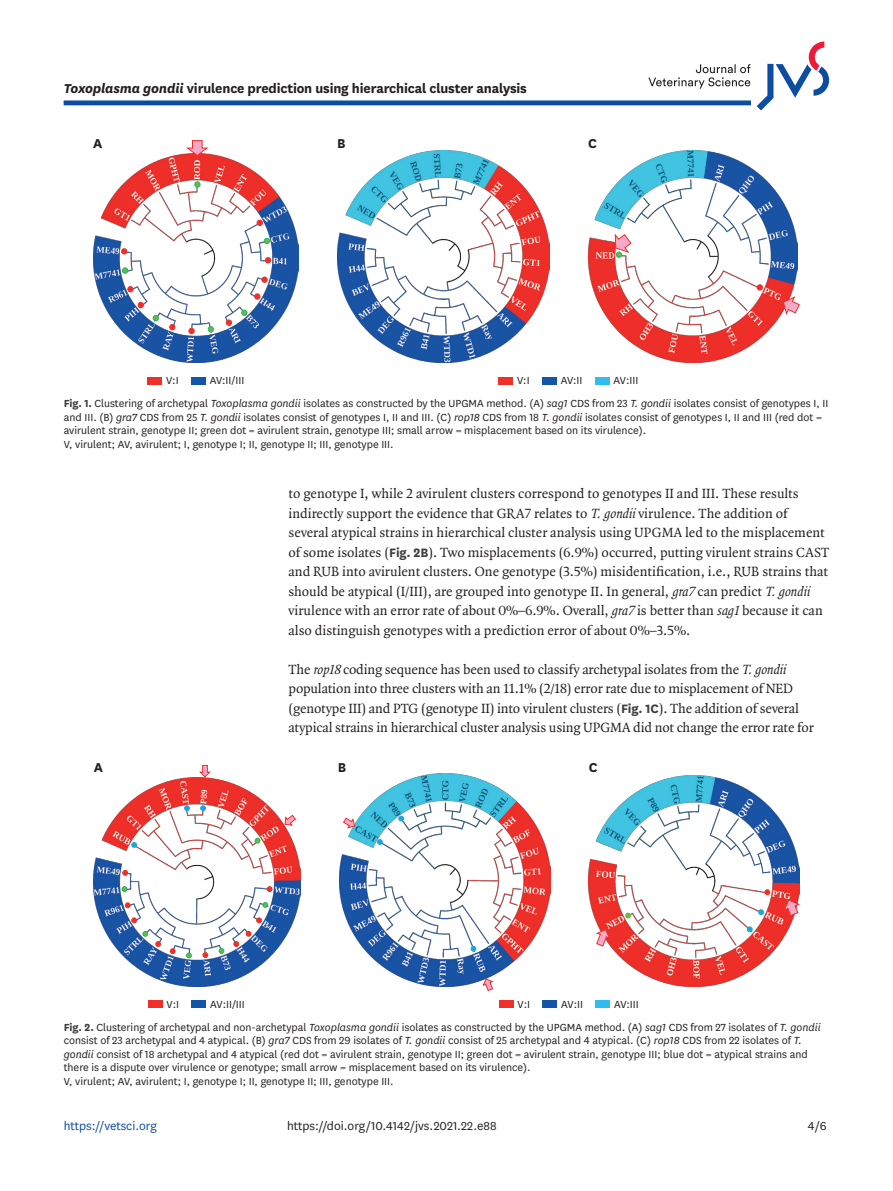
<style>
.page{position:relative;width:893px;height:1191px;background:#fff}
.page>*{position:absolute;margin:0;border:0;box-sizing:border-box;transform-origin:0 0}
.alt-title-type{font:700 15px "National";letter-spacing:-.01em;color:#231f20}
.body_p{font:14.25px/19.5px "Quadraat OT";color:#231f20}
.doi_running_footer{font:13.5px "National";color:#231f20}
.t1{font:13.5px "National";color:#0d4da1}
.fig_caption{font:12px/13.5px "National";color:#231f20}
.s1{font-style:italic}
.s2{font-weight:700;color:#3e3e3f}
.s3{font-family:"National";font-weight:700;color:#3e3e3f}
</style>
<div class="page">
<hr style="left:64px;top:101px;width:687px;height:4px;background:#0d4da1">
<svg style="left:757px;top:42px;width:72px;height:68px"></svg>
<svg style="left:648px;top:64px;width:102px;height:25px"></svg>
<div style="left:499px;top:377px;width:14px;height:8px;background:#ef3029"></div>
<div style="left:542px;top:377px;width:14px;height:8px;background:#1156a7"></div>
<div style="left:595px;top:377px;width:14px;height:8px;background:#2dbeef"></div>
<div style="left:148px;top:377px;width:14px;height:8px;background:#ef3029"></div>
<div style="left:191px;top:377px;width:14px;height:8px;background:#1156a7"></div>
<img style="left:93px;top:154px;width:206px;height:208px">
<div style="left:122px;top:267px;width:6px;height:7px;border:1px solid #2bb15e;border-radius:50%"></div>
<svg style="left:121px;top:248px;width:6px;height:6px"></svg>
<svg style="left:185px;top:140px;width:24px;height:16px"></svg>
<svg style="left:194px;top:181px;width:6px;height:6px"></svg>
<svg style="left:208px;top:326px;width:6px;height:6px"></svg>
<svg style="left:153px;top:315px;width:6px;height:6px"></svg>
<svg style="left:241px;top:310px;width:6px;height:6px"></svg>
<svg style="left:264px;top:238px;width:6px;height:6px"></svg>
<svg style="left:127px;top:286px;width:6px;height:6px"></svg>
<svg style="left:138px;top:302px;width:6px;height:6px"></svg>
<svg style="left:169px;top:324px;width:6px;height:6px"></svg>
<svg style="left:189px;top:328px;width:6px;height:6px"></svg>
<div style="left:226px;top:319px;width:6px;height:7px;border:1px solid #ef3029;border-radius:50%"></div>
<svg style="left:254px;top:293px;width:6px;height:6px"></svg>
<svg style="left:262px;top:277px;width:6px;height:6px"></svg>
<svg style="left:257px;top:220px;width:6px;height:6px"></svg>
<svg style="left:265px;top:257px;width:6px;height:6px"></svg>
<img style="left:337px;top:150px;width:213px;height:213px">
<img style="left:588px;top:150px;width:209px;height:212px">
<svg style="left:757px;top:284px;width:6px;height:6px"></svg>
<svg style="left:783px;top:296px;width:17px;height:20px"></svg>
<svg style="left:614px;top:233px;width:18px;height:25px"></svg>
<div style="left:499px;top:1000px;width:14px;height:8px;background:#ef3029"></div>
<div style="left:543px;top:1000px;width:14px;height:8px;background:#1156a7"></div>
<div style="left:596px;top:1000px;width:14px;height:8px;background:#2dbeef"></div>
<div style="left:148px;top:1000px;width:14px;height:8px;background:#ef3029"></div>
<div style="left:192px;top:1000px;width:14px;height:8px;background:#1156a7"></div>
<img style="left:94px;top:777px;width:206px;height:209px">
<svg style="left:131px;top:842px;width:6px;height:5px"></svg>
<svg style="left:284px;top:814px;width:12px;height:12px"></svg>
<svg style="left:255px;top:838px;width:5px;height:5px"></svg>
<svg style="left:184px;top:805px;width:6px;height:6px"></svg>
<svg style="left:200px;top:805px;width:6px;height:6px"></svg>
<svg style="left:267px;top:886px;width:5px;height:6px"></svg>
<svg style="left:263px;top:902px;width:5px;height:5px"></svg>
<svg style="left:256px;top:917px;width:6px;height:6px"></svg>
<svg style="left:246px;top:931px;width:5px;height:5px"></svg>
<svg style="left:233px;top:941px;width:6px;height:5px"></svg>
<svg style="left:203px;top:952px;width:5px;height:6px"></svg>
<svg style="left:219px;top:948px;width:5px;height:5px"></svg>
<svg style="left:186px;top:952px;width:6px;height:6px"></svg>
<svg style="left:170px;top:948px;width:5px;height:6px"></svg>
<svg style="left:155px;top:941px;width:6px;height:5px"></svg>
<svg style="left:143px;top:931px;width:5px;height:5px"></svg>
<svg style="left:125px;top:902px;width:5px;height:6px"></svg>
<svg style="left:131px;top:917px;width:6px;height:6px"></svg>
<svg style="left:122px;top:886px;width:5px;height:6px"></svg>
<svg style="left:122px;top:870px;width:6px;height:5px"></svg>
<svg style="left:198px;top:764px;width:14px;height:14px"></svg>
<img style="left:340px;top:773px;width:210px;height:213px">
<svg style="left:343px;top:817px;width:13px;height:12px"></svg>
<svg style="left:482px;top:978px;width:12px;height:13px"></svg>
<svg style="left:377px;top:839px;width:6px;height:5px"></svg>
<svg style="left:398px;top:815px;width:6px;height:6px"></svg>
<svg style="left:471px;top:946px;width:5px;height:5px"></svg>
<img style="left:589px;top:775px;width:210px;height:211px">
<svg style="left:595px;top:928px;width:16px;height:19px"></svg>
<svg style="left:783px;top:899px;width:17px;height:17px"></svg>
<svg style="left:758px;top:909px;width:6px;height:6px"></svg>
<svg style="left:764px;top:889px;width:6px;height:6px"></svg>
<svg style="left:747px;top:926px;width:5px;height:6px"></svg>
<svg style="left:625px;top:912px;width:6px;height:6px"></svg>
<p class="alt-title-type" style="left:64px;top:77px;width:465px"><span class="s1">Toxoplasma gondii</span> virulence prediction using hierarchical cluster analysis</p>
<p class="alt-title-type" style="left:93px;top:133px;width:11px">A</p>
<p class="alt-title-type" style="left:337px;top:133px;width:10px">B</p>
<p class="alt-title-type" style="left:588px;top:133px;width:10px">C</p>
<p class="fig_caption" style="left:166px;top:373px;width:14px">V:I</p>
<p class="fig_caption" style="left:210px;top:373px;width:36px">AV:II/III</p>
<p class="fig_caption" style="left:517px;top:373px;width:14px">V:I</p>
<p class="fig_caption" style="left:561px;top:373px;width:23px">AV:II</p>
<p class="fig_caption" style="left:614px;top:373px;width:26px">AV:III</p>
<p class="fig_caption" style="left:64px;top:396px;width:766px"><span class="s2">Fig. 1.</span> Clustering of archetypal <span class="s1">Toxoplasma gondii</span> isolates as constructed by the UPGMA method. (A) <span class="s1">sag1</span> CDS from 23 <span class="s1">T. gondii</span> isolates consist of genotypes I, II and III. (B) <span class="s1">gra7</span> CDS from 25 <span class="s1">T. gondii</span> isolates consist of genotypes I, II and III. (C) <span class="s1">rop18</span> CDS from 18 <span class="s1">T. gondii</span> isolates consist of genotypes I, II and III (red dot = avirulent strain, genotype II; green dot = avirulent strain, genotype III; small arrow = misplacement based on its virulence).<br>V, virulent; AV, avirulent; I, genotype I; II, genotype II; III, genotype III.</p>
<p class="body_p" style="left:289px;top:484px;width:542px">to genotype I, while 2 avirulent clusters correspond to genotypes II and III. These results indirectly support the evidence that GRA7 relates to <span class="s1">T.gondii</span>virulence. The addition of several atypical strains in hierarchical cluster analysis using UPGMA led to the misplacement of some isolates (<span class="s3">Fig. 2B</span>). Two misplacements (6.9%) occurred, putting virulent strains CAST and RUB into avirulent clusters. One genotype (3.5%) misidentification, i.e., RUB strains that should be atypical (I/III), are grouped into genotype II. In general, <span class="s1">gra7</span> can predict <span class="s1">T.gondii </span>virulence with an error rate of about 0%–6.9%. Overall, <span class="s1">gra7</span> is better than <span class="s1">sag1</span>because it can also distinguish genotypes with a prediction error of about 0%–3.5%.</p>
<p class="body_p" style="left:289px;top:659px;width:527px">The <span class="s1">rop18</span>coding sequence has been used to classify archetypal isolates from the <span class="s1">T.gondii </span>population into three clusters with an 11.1% (2/18) error rate due to misplacement of NED (genotype III) and PTG (genotype II) into virulent clusters (<span class="s3">Fig. 1C</span>). The addition of several atypical strains in hierarchical cluster analysis using UPGMA did not change the error rate for</p>
<p class="alt-title-type" style="left:94px;top:756px;width:11px">A</p>
<p class="alt-title-type" style="left:338px;top:756px;width:10px">B</p>
<p class="alt-title-type" style="left:589px;top:756px;width:10px">C</p>
<p class="fig_caption" style="left:167px;top:996px;width:14px">V:I</p>
<p class="fig_caption" style="left:210px;top:996px;width:36px">AV:II/III</p>
<p class="fig_caption" style="left:518px;top:996px;width:14px">V:I</p>
<p class="fig_caption" style="left:561px;top:996px;width:23px">AV:II</p>
<p class="fig_caption" style="left:614px;top:996px;width:26px">AV:III</p>
<p class="fig_caption" style="left:64px;top:1019px;width:758px"><span class="s2">Fig. 2.</span> Clustering of archetypal and non-archetypal <span class="s1">Toxoplasma gondii</span> isolates as constructed by the UPGMA method. (A) <span class="s1">sag1</span> CDS from 27 isolates of <span class="s1">T. gondii </span>consist of 23 archetypal and 4 atypical. (B) <span class="s1">gra7</span> CDS from 29 isolates of <span class="s1">T. gondii</span> consist of 25 archetypal and 4 atypical. (C) <span class="s1">rop18</span> CDS from 22 isolates of <span class="s1">T. gondii</span> consist of 18 archetypal and 4 atypical (red dot = avirulent strain, genotype II; green dot = avirulent strain, genotype III; blue dot = atypical strains and there is a dispute over virulence or genotype; small arrow = misplacement based on its virulence).<br>V, virulent; AV, avirulent; I, genotype I; II, genotype II; III, genotype III.</p>
<p class="t1" style="left:64px;top:1116px;width:95px">https://vetsci.org</p>
<p class="doi_running_footer" style="left:287px;top:1116px;width:211px">https://doi.org/10.4142/jvs.2021.22.e88</p>
<p class="doi_running_footer" style="left:808px;top:1116px;width:20px">4/6</p>
</div>
